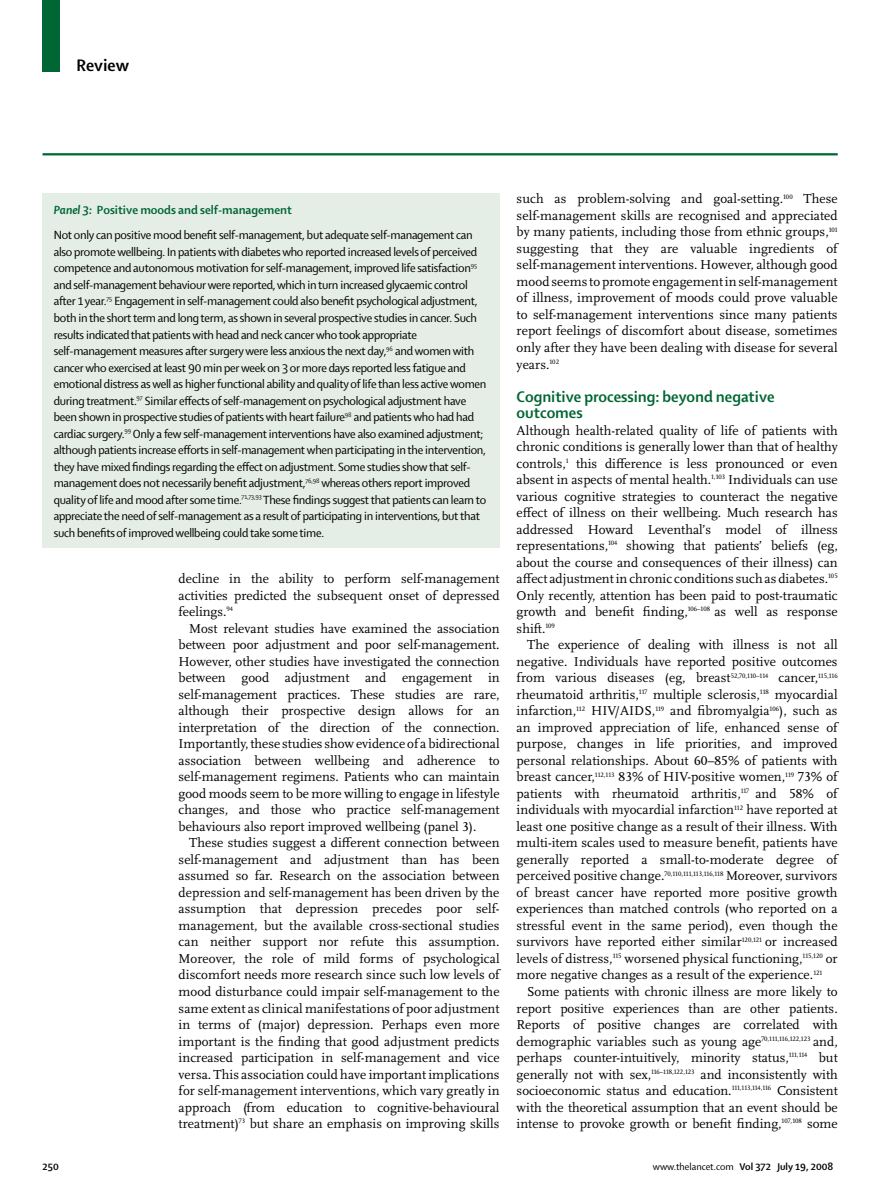
<style>
.page{position:relative;width:893px;height:1200px;background:#fff}
.page>*{position:absolute;margin:0;border:0;box-sizing:border-box;transform-origin:0 0}
.t1{font:700 18px "Shaker 2 Lancet";color:#000}
.t2{font:700 16.5px/16.5px "Shaker 2 Lancet";color:#063}
.t3{font:13.5px/16.5px "Scala Lancet Pro";color:#000;text-align:justify}
.t4{font:12.75px/16.5px "Shaker 2 Lancet";letter-spacing:-.02em;color:#000}
.t5{font:10.5px "Shaker 2 Lancet";color:#000}
.t6{font:700 10.5px "Shaker 2 Lancet";color:#000}
.s1{font-weight:700;font-style:italic;color:#063}
.s2{font-weight:700;color:#063}
.s3{font-weight:700}
</style>
<div class="page">
<div style="left:43px;top:0;width:17px;height:71px;background:#063"></div>
<hr style="left:43px;top:153px;width:795px;height:2px;background:#063">
<div style="left:43px;top:193px;width:457px;height:354px;background:#e4ede6"></div>
<h1 class="t1" style="left:77px;top:58px;width:54px">Review</h1>
<p class="t4" style="left:54px;top:199px;width:420px;line-height:25px"><span class="s1">Panel 3:</span> <span class="s2">Positive moods and self-management<br></span>Not only can positive mood benefit self-management, but adequate self-management can</p>
<p class="t4" style="left:54px;top:245px;width:434px">also promote wellbeing. In patients with diabetes who reported increased levels of perceived competence and autonomous motivation for self-management, improved life satisfaction<sup>95 </sup>and self-management behaviour were reported, which in turn increased glycaemic control after 1 year.<sup>75</sup> Engagement in self-management could also benefit psychological adjustment, both in the short term and long term, as shown in several prospective studies in cancer. Such results indicated that patients with head and neck cancer who took appropriate self-management measures after surgery were less anxious the next day,<sup>96</sup> and women with cancer who exercised at least 90 min per week on 3 or more days reported less fatigue and emotional distress as well as higher functional ability and quality of life than less active women during treatment.<sup>97</sup> Similar effects of self-management on psychological adjustment have been shown in prospective studies of patients with heart failure<sup>98</sup> and patients who had had cardiac surgery.<sup>99</sup> Only a few self-management interventions have also examined adjustment; although patients increase efforts in self-management when participating in the intervention, they have mixed findings regarding the effect on adjustment. Some studies show that self&shy;management does not necessarily benefit adjustment,<sup>76,98</sup> whereas others report improved quality of life and mood after some time.<sup>71,73,93</sup> These findings suggest that patients can learn to appreciate the need of self-management as a result of participating in interventions, but that such benefits of improved wellbeing could take some time.</p>
<p class="t3" style="left:179px;top:571px;width:323px">decline in the ability to perform self-management activities predicted the subsequent onset of depressed feelings.<sup>94</sup></p>
<p class="t3" style="left:179px;top:621px;width:323px;text-indent:11px">Most relevant studies have examined the association between poor adjustment and poor self-management.<br>However, other studies have investigated the connection between good adjustment and engagement in self-management practices. These studies are rare, although their prospective design allows for an interpretation of the direction of the connection.<br>Importantly, these studies show evidence of a bidirectional association between wellbeing and adherence to self-management regimens. Patients who can maintain good moods seem to be more willing to engage in lifestyle changes, and those who practice self-management behaviours also report improved wellbeing (panel 3).</p>
<p class="t3" style="left:179px;top:835px;width:323px;text-indent:11px">These studies suggest a different connection between self-management and adjustment than has been assumed so far. Research on the association between depression and self-management has been driven by the assumption that depression precedes poor self&shy;management, but the available cross-sectional studies can neither support nor refute this assumption.<br>Moreover, the role of mild forms of psychological discomfort needs more research since such low levels of mood disturbance could impair self-management to the same extent as clinical manifestations of poor adjustment in terms of (major) depression. Perhaps even more important is the finding that good adjustment predicts increased participation in self-management and vice versa. This association could have important implications for self-management interventions, which vary greatly in approach (from education to cognitive-behavioural treatment)<sup>73</sup> but share an emphasis on improving skills</p>
<p class="t3" style="left:517px;top:192px;width:323px">such as problem-solving and goal-setting.<sup>100</sup> These self-management skills are recognised and appreciated by many patients, including those from ethnic groups,<sup>101 </sup>suggesting that they are valuable ingredients of self-management interventions. However, although good mood seems to promote engagement in self-management of illness, improvement of moods could prove valuable to self-management interventions since many patients report feelings of discomfort about disease, sometimes only after they have been dealing with disease for several years.<sup>102</sup></p>
<p class="t2" style="left:517px;top:389px;width:259px">Cognitive processing: beyond negative outcomes</p>
<p class="t3" style="left:517px;top:423px;width:323px">Although health-related quality of life of patients with chronic conditions is generally lower than that of healthy controls,<sup>1</sup> this difference is less pronounced or even absent in aspects of mental health.<sup>1,103</sup> Individuals can use various cognitive strategies to counteract the negative effect of illness on their wellbeing. Much research has addressed Howard Leventhal’s model of illness representations,<sup>104</sup> showing that patients’ beliefs (eg, about the course and consequences of their illness) can affect adjustment in chronic conditions such as diabetes.<sup>105<br></sup>Only recently, attention has been paid to post-traumatic growth and benefit finding,<sup>106–108</sup> as well as response shift.<sup>109</sup></p>
<p class="t3" style="left:517px;top:637px;width:323px;text-indent:11px">The experience of dealing with illness is not all negative. Individuals have reported positive outcomes from various diseases (eg, breast<sup>52,70,110–114</sup> cancer,<sup>115,116 </sup>rheumatoid arthritis,<sup>117</sup> multiple sclerosis,<sup>118</sup> myocardial infarction,<sup>112</sup> HIV/AIDS,<sup>119</sup> and fibromyalgia<sup>106</sup>), such as an improved appreciation of life, enhanced sense of purpose, changes in life priorities, and improved personal relationships. About 60–85% of patients with breast cancer,<sup>112,113</sup> 83% of HIV-positive women,<sup>119</sup> 73% of patients with rheumatoid arthritis,<sup>117</sup> and 58% of individuals with myocardial infarction<sup>112</sup> have reported at least one positive change as a result of their illness. With multi-item scales used to measure benefit, patients have generally reported a small-to-moderate degree of perceived positive change.<sup>70,110,111,113,116,118</sup> Moreover, survivors of breast cancer have reported more positive growth experiences than matched controls (who reported on a stressful event in the same period), even though the survivors have reported either similar<sup>120,121</sup> or increased levels of distress,<sup>115</sup> worsened physical functioning,<sup>115,120</sup> or more negative changes as a result of the experience.<sup>121</sup></p>
<p class="t3" style="left:517px;top:984px;width:323px;text-indent:11px">Some patients with chronic illness are more likely to report positive experiences than are other patients.<br>Reports of positive changes are correlated with demographic variables such as young age<sup>70,111,116,122,123</sup> and, perhaps counter-intuitively, minority status,<sup>111,114</sup> but generally not with sex,<sup>116–118,122,123</sup> and inconsistently with socioeconomic status and education.<sup>111,113,114,116</sup> Consistent with the theoretical assumption that an event should be intense to provoke growth or benefit finding,<sup>107,108</sup> some</p>
<p class="t6" style="left:43px;top:1162px;width:18px">250</p>
<p class="t5" style="left:653px;top:1162px;width:182px">www.thelancet.com <span class="s3">Vol 372 July 19, 2008</span></p>
</div>
